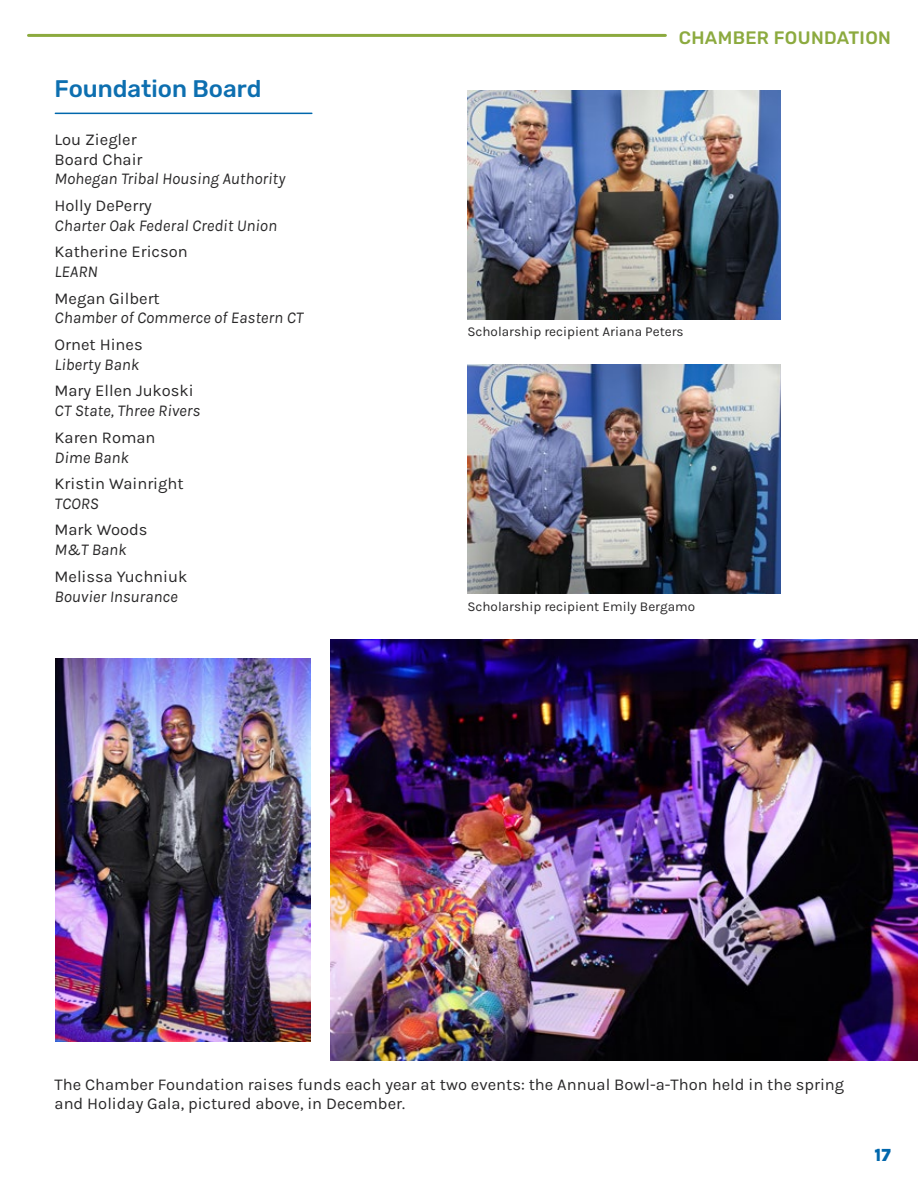
<style>
.page{position:relative;width:918px;height:1188px;background:#fff}
.page>*{position:absolute;margin:0;border:0;box-sizing:border-box;transform-origin:0 0}
.t1{font:500 24px "Rubik";color:#0d6fb0}
.t2{font:500 18px "Rubik";letter-spacing:.02em;color:#8caa3f}
.t3{font:800 18px "Karla";color:#0067ac}
.t4{font:16.5px/19.8px "Karla";color:#292829}
.t5{font:italic 16.5px "Karla";color:#292829}
.t6{font:13.5px "Karla";color:#292829}
</style>
<div class="page">
<hr style="left:28px;top:34px;width:637px;height:3px;background:#8caa3f">
<hr style="left:55px;top:113px;width:257px;height:1px;background:#0067ac">
<img style="left:467px;top:90px;width:314px;height:229px">
<img style="left:467px;top:365px;width:314px;height:229px">
<img style="left:55px;top:659px;width:255px;height:382px">
<img style="left:331px;top:639px;width:587px;height:422px">
<h1 class="t1" style="left:55px;top:75px;width:208px">Foundation Board</h1>
<p class="t4" style="left:55px;top:129px;width:89px">Lou Ziegler<br>Board Chair</p>
<p class="t5" style="left:55px;top:169px;width:232px">Mohegan Tribal Housing Authority</p>
<p class="t4" style="left:55px;top:195px;width:99px">Holly DePerry</p>
<p class="t5" style="left:55px;top:215px;width:224px">Charter Oak Federal Credit Union</p>
<p class="t4" style="left:55px;top:241px;width:135px">Katherine Ericson</p>
<p class="t5" style="left:55px;top:261px;width:45px">LEARN</p>
<p class="t4" style="left:55px;top:288px;width:107px">Megan Gilbert</p>
<p class="t5" style="left:55px;top:308px;width:250px">Chamber of Commerce of Eastern CT</p>
<p class="t4" style="left:55px;top:334px;width:90px">Ornet Hines</p>
<p class="t5" style="left:55px;top:354px;width:86px">Liberty Bank</p>
<p class="t4" style="left:55px;top:380px;width:141px">Mary Ellen Jukoski</p>
<p class="t5" style="left:55px;top:400px;width:147px">CT State, Three Rivers</p>
<p class="t4" style="left:55px;top:427px;width:102px">Karen Roman</p>
<p class="t5" style="left:55px;top:447px;width:76px">Dime Bank</p>
<p class="t4" style="left:55px;top:473px;width:131px">Kristin Wainright</p>
<p class="t5" style="left:55px;top:493px;width:46px">TCORS</p>
<p class="t4" style="left:55px;top:519px;width:94px">Mark Woods</p>
<p class="t5" style="left:55px;top:539px;width:74px">M&amp;T Bank</p>
<p class="t4" style="left:55px;top:566px;width:134px">Melissa Yuchniuk</p>
<p class="t5" style="left:55px;top:586px;width:125px">Bouvier Insurance</p>
<p class="t2" style="left:679px;top:27px;width:214px">CHAMBER FOUNDATION</p>
<p class="t6" style="left:467px;top:323px;width:218px">Scholarship recipient Ariana Peters</p>
<p class="t6" style="left:467px;top:598px;width:229px">Scholarship recipient Emily Bergamo</p>
<p class="t4" style="left:55px;top:1074px;width:791px">The Chamber Foundation raises funds each year at two events: the Annual Bowl-a-Thon held in the spring and Holiday Gala, pictured above, in December.</p>
<p class="t3" style="left:875px;top:1142px;width:18px">17</p>
</div>
